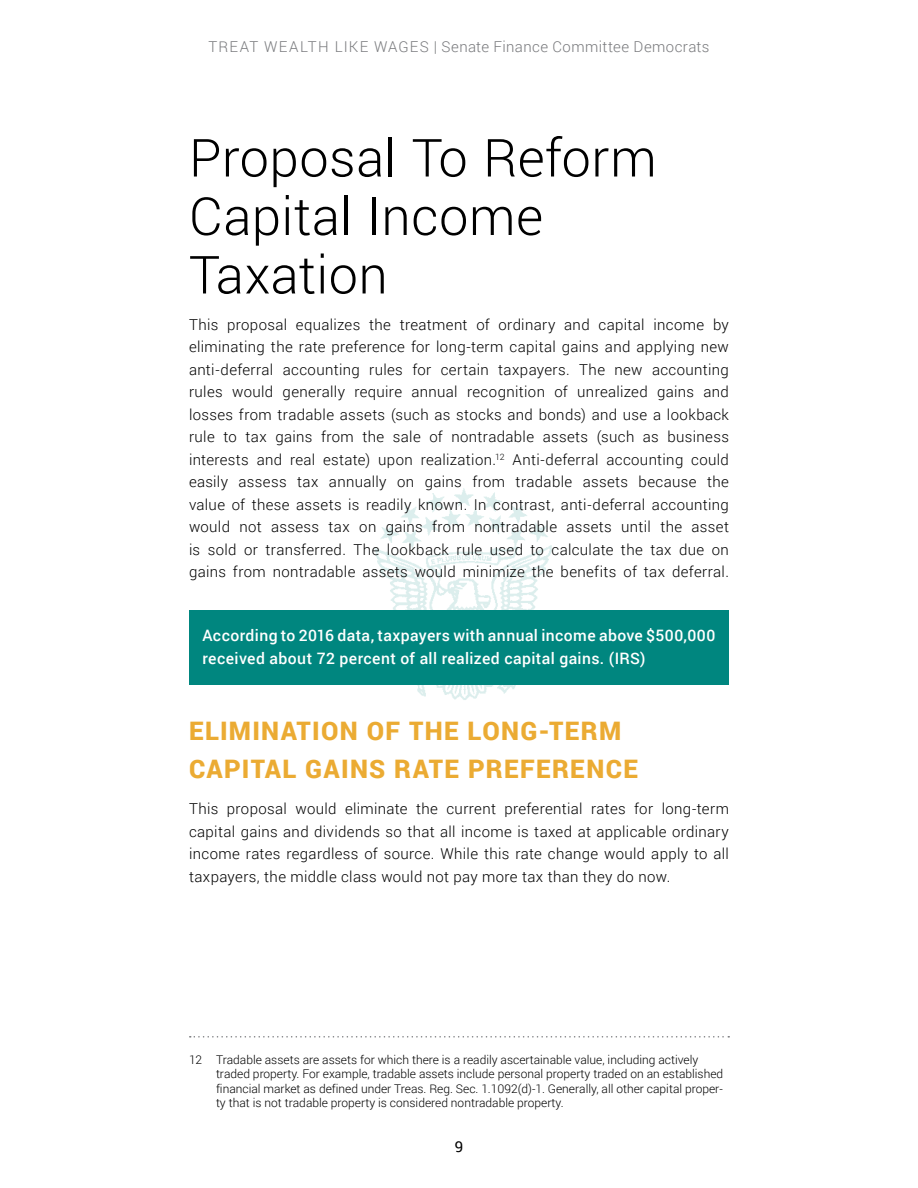
<style>
.page{position:relative;width:918px;height:1188px;background:#fff}
.page>*{position:absolute;margin:0;border:0;box-sizing:border-box;transform-origin:0 0}
.t1{font:300 52.5px/58.5px "Roboto";letter-spacing:.005em;color:#000}
.t2{font:900 25.5px/38.2px "Roboto";letter-spacing:.05em;color:#ebab33}
.t3{font:500 15.75px/23.7px "Roboto";letter-spacing:.025em;color:#fff}
.t4{font:300 15px/22.5px "Roboto";letter-spacing:.025em;color:#000;text-align:justify}
.t5{font:300 15px "Roboto";letter-spacing:.03em;color:#797a7d}
.t6{font:15px "Roboto";color:#000}
.t7{font:300 12px/14.4px "Roboto";color:#000}
</style>
<div class="page">
<img style="left:375px;top:488px;width:177px;height:212px">
<svg style="left:190px;top:1036px;width:539px;height:2px"></svg>
<div style="left:189px;top:610px;width:540px;height:75px;background:#00867f"></div>
<p class="t5" style="left:208px;top:36px;width:503px">TREAT WEALTH LIKE WAGES | Senate Finance Committee Democrats</p>
<h1 class="t1" style="left:189px;top:127px;width:469px">Proposal To Reform<br>Capital Income<br>Taxation</h1>
<p class="t4" style="left:189px;top:312px;width:542px">This proposal equalizes the treatment of ordinary and capital income by eliminating the rate preference for long-term capital gains and applying new anti-deferral accounting rules for certain taxpayers. The new accounting rules would generally require annual recognition of unrealized gains and losses from tradable assets (such as stocks and bonds) and use a lookback rule to tax gains from the sale of nontradable assets (such as business interests and real estate) upon realization.<sup>12</sup> Anti-deferral accounting could easily assess tax annually on gains from tradable assets because the value of these assets is readily known. In contrast, anti-deferral accounting would not assess tax on gains from nontradable assets until the asset is sold or transferred. The lookback rule used to calculate the tax due on gains from nontradable assets would minimize the benefits of tax deferral.</p>
<p class="t3" style="left:202px;top:622px;width:514px">According to 2016 data, taxpayers with annual income above $500,000 received about 72 percent of all realized capital gains. (IRS)</p>
<h2 class="t2" style="left:189px;top:711px;width:450px">ELIMINATION OF THE LONG-TERM<br>CAPITAL GAINS RATE PREFERENCE</h2>
<p class="t4" style="left:189px;top:797px;width:542px">This proposal would eliminate the current preferential rates for long-term capital gains and dividends so that all income is taxed at applicable ordinary income rates regardless of source. While this rate change would apply to all taxpayers, the middle class would not pay more tax than they do now.</p>
<p class="t7" style="left:216px;top:1052px;width:509px;text-indent:-27px">12 Tradable assets are assets for which there is a readily ascertainable value, including actively traded property. For example, tradable assets include personal property traded on an established financial market as defined under Treas. Reg. Sec. 1.1092(d)-1. Generally, all other capital proper&shy;ty that is not tradable property is considered nontradable property.</p>
<p class="t6" style="left:455px;top:1136px;width:10px">9</p>
</div>
